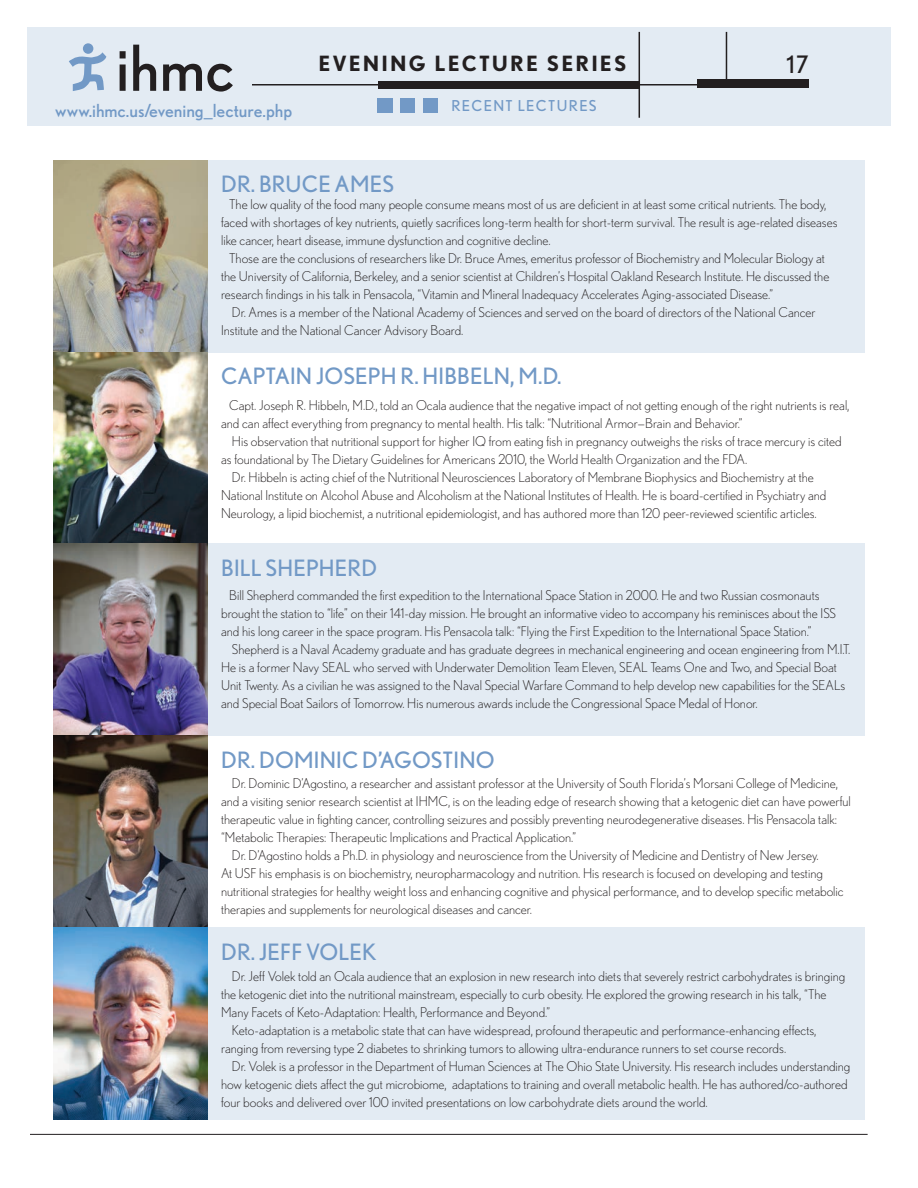
<style>
.page{position:relative;width:918px;height:1188px;background:#fff}
.page>*{position:absolute;margin:0;border:0;box-sizing:border-box;transform-origin:0 0}
.t1{font:24px "Nobel";color:#231f20}
.t2{font:22.5px "Nobel";letter-spacing:.01em;color:#7299c6}
.t3{font:700 21px "Nobel";letter-spacing:.1em;color:#231f20}
.t4{font:18px "Nobel";color:#7299c6}
.t5{font:15px "Nobel";letter-spacing:.09em;color:#7299c6}
.t6{font:300 13.5px/18px "Nobel";color:#231f20}
</style>
<div class="page">
<div style="left:27px;top:27px;width:864px;height:99px;background:#e3ebf3"></div>
<div style="left:698px;top:80px;width:111px;height:8px;background:#231f20"></div>
<div style="left:83px;top:43px;width:10px;height:11px;background:#7299c6;border-radius:50%"></div>
<svg style="left:69px;top:52px;width:37px;height:39px"></svg>
<svg style="left:120px;top:51px;width:6px;height:40px"></svg>
<svg style="left:133px;top:45px;width:23px;height:46px"></svg>
<svg style="left:163px;top:64px;width:70px;height:28px"></svg>
<hr style="left:30px;top:1134px;width:838px;height:1px;background:#231f20">
<div style="left:378px;top:81px;width:261px;height:8px;background:#231f20"></div>
<hr style="left:252px;top:84px;width:471px;height:2px;background:#231f20">
<hr style="left:726px;top:32px;width:1px;height:50px;background:#231f20">
<hr style="left:639px;top:32px;width:1px;height:86px;background:#231f20">
<div style="left:378px;top:98px;width:15px;height:15px;background:#7299c6"></div>
<div style="left:400px;top:98px;width:15px;height:15px;background:#7299c6"></div>
<div style="left:423px;top:98px;width:15px;height:15px;background:#7299c6"></div>
<div style="left:54px;top:927px;width:810px;height:193px;background:#e3ebf3"></div>
<div style="left:55px;top:160px;width:810px;height:192px;background:#e3ebf3"></div>
<div style="left:55px;top:544px;width:810px;height:192px;background:#e3ebf3"></div>
<img style="left:54px;top:160px;width:153px;height:960px">
<h3 class="t4" style="left:55px;top:100px;width:239px">www.ihmc.us/evening_lecture.php</h3>
<h3 class="t3" style="left:319px;top:51px;width:309px">EVENING LECTURE SERIES</h3>
<p class="t5" style="left:451px;top:97px;width:147px">RECENT LECTURES</p>
<h2 class="t2" style="left:221px;top:171px;width:175px">DR. BRUCE AMES</h2>
<h1 class="t1" style="left:786px;top:50px;width:24px">17</h1>
<p class="t6" style="left:229px;top:195px;width:599px">The low quality of the food many people consume means most of us are deficient in at least some critical nutrients. The body,</p>
<p class="t6" style="left:221px;top:213px;width:618px">faced with shortages of key nutrients, quietly sacrifices long-term health for short-term survival. The result is age-related diseases</p>
<p class="t6" style="left:221px;top:231px;width:331px">like cancer, heart disease, immune dysfunction and cognitive decline.</p>
<p class="t6" style="left:229px;top:249px;width:597px">Those are the conclusions of researchers like Dr. Bruce Ames, emeritus professor of Biochemistry and Molecular Biology at</p>
<p class="t6" style="left:221px;top:267px;width:610px">the University of California, Berkeley, and a senior scientist at Children’s Hospital Oakland Research Institute. He discussed the</p>
<p class="t6" style="left:221px;top:285px;width:554px">research findings in his talk in Pensacola, “Vitamin and Mineral Inadequacy Accelerates Aging-associated Disease.”</p>
<p class="t6" style="left:232px;top:303px;width:585px">Dr. Ames is a member of the National Academy of Sciences and served on the board of directors of the National Cancer</p>
<p class="t6" style="left:221px;top:321px;width:244px">Institute and the National Cancer Advisory Board.</p>
<h2 class="t2" style="left:221px;top:363px;width:342px">CAPTAIN JOSEPH R. HIBBELN, M.D.</h2>
<p class="t6" style="left:221px;top:397px;width:630px;text-indent:8px">Capt. Joseph R. Hibbeln, M.D., told an Ocala audience that the negative impact of not getting enough of the right nutrients is real, and can affect everything from pregnancy to mental health. His talk: “Nutritional Armor—Brain and Behavior.”</p>
<p class="t6" style="left:232px;top:432px;width:611px">His observation that nutritional support for higher IQ from eating fish in pregnancy outweighs the risks of trace mercury is cited</p>
<p class="t6" style="left:221px;top:450px;width:528px">as foundational by The Dietary Guidelines for Americans 2010, the World Health Organization and the FDA.</p>
<p class="t6" style="left:232px;top:468px;width:584px">Dr. Hibbeln is acting chief of the Nutritional Neurosciences Laboratory of Membrane Biophysics and Biochemistry at the</p>
<p class="t6" style="left:221px;top:486px;width:607px">National Institute on Alcohol Abuse and Alcoholism at the National Institutes of Health. He is board-certified in Psychiatry and</p>
<p class="t6" style="left:221px;top:504px;width:597px">Neurology, a lipid biochemist, a nutritional epidemiologist, and has authored more than 120 peer-reviewed scientific articles.</p>
<h2 class="t2" style="left:221px;top:555px;width:157px">BILL SHEPHERD</h2>
<p class="t6" style="left:221px;top:586px;width:616px;text-indent:8px">Bill Shepherd commanded the first expedition to the International Space Station in 2000. He and two Russian cosmonauts brought the station to “life” on their 141-day mission. He brought an informative video to accompany his reminisces about the ISS and his long career in the space program. His Pensacola talk: “Flying the First Expedition to the International Space Station.”</p>
<p class="t6" style="left:221px;top:640px;width:631px;text-indent:11px">Shepherd is a Naval Academy graduate and has graduate degrees in mechanical engineering and ocean engineering from M.I.T.<br>He is a former Navy SEAL who served with Underwater Demolition Team Eleven, SEAL Teams One and Two, and Special Boat Unit Twenty. As a civilian he was assigned to the Naval Special Warfare Command to help develop new capabilities for the SEALs and Special Boat Sailors of Tomorrow. His numerous awards include the Congressional Space Medal of Honor.</p>
<h2 class="t2" style="left:221px;top:747px;width:275px">DR. DOMINIC D’AGOSTINO</h2>
<p class="t6" style="left:232px;top:774px;width:608px">Dr. Dominic D’Agostino, a researcher and assistant professor at the University of South Florida’s Morsani College of Medicine,</p>
<p class="t6" style="left:221px;top:792px;width:631px">and a visiting senior research scientist at IHMC, is on the leading edge of research showing that a ketogenic diet can have powerful</p>
<p class="t6" style="left:221px;top:810px;width:618px">therapeutic value in fighting cancer, controlling seizures and possibly preventing neurodegenerative diseases. His Pensacola talk:</p>
<p class="t6" style="left:221px;top:828px;width:356px">“Metabolic Therapies: Therapeutic Implications and Practical Application.”</p>
<p class="t6" style="left:232px;top:846px;width:588px">Dr. D’Agostino holds a Ph.D. in physiology and neuroscience from the University of Medicine and Dentistry of New Jersey.</p>
<p class="t6" style="left:221px;top:864px;width:603px">At USF his emphasis is on biochemistry, neuropharmacology and nutrition. His research is focused on developing and testing</p>
<p class="t6" style="left:221px;top:882px;width:624px">nutritional strategies for healthy weight loss and enhancing cognitive and physical performance, and to develop specific metabolic</p>
<p class="t6" style="left:221px;top:900px;width:313px">therapies and supplements for neurological diseases and cancer.</p>
<h2 class="t2" style="left:221px;top:939px;width:157px">DR. JEFF VOLEK</h2>
<p class="t6" style="left:232px;top:967px;width:615px">Dr. Jeff Volek told an Ocala audience that an explosion in new research into diets that severely restrict carbohydrates is bringing</p>
<p class="t6" style="left:221px;top:985px;width:607px">the ketogenic diet into the nutritional mainstream, especially to curb obesity. He explored the growing research in his talk, “The</p>
<p class="t6" style="left:221px;top:1003px;width:331px">Many Facets of Keto-Adaptation: Health, Performance and Beyond.”</p>
<p class="t6" style="left:232px;top:1021px;width:586px">Keto-adaptation is a metabolic state that can have widespread, profound therapeutic and performance-enhancing effects,</p>
<p class="t6" style="left:221px;top:1039px;width:567px">ranging from reversing type 2 diabetes to shrinking tumors to allowing ultra-endurance runners to set course records.</p>
<p class="t6" style="left:232px;top:1057px;width:620px">Dr. Volek is a professor in the Department of Human Sciences at The Ohio State University. His research includes understanding</p>
<p class="t6" style="left:221px;top:1075px;width:628px">how ketogenic diets affect the gut microbiome, adaptations to training and overall metabolic health. He has authored/co-authored</p>
<p class="t6" style="left:221px;top:1093px;width:488px">four books and delivered over 100 invited presentations on low carbohydrate diets around the world.</p>
</div>
